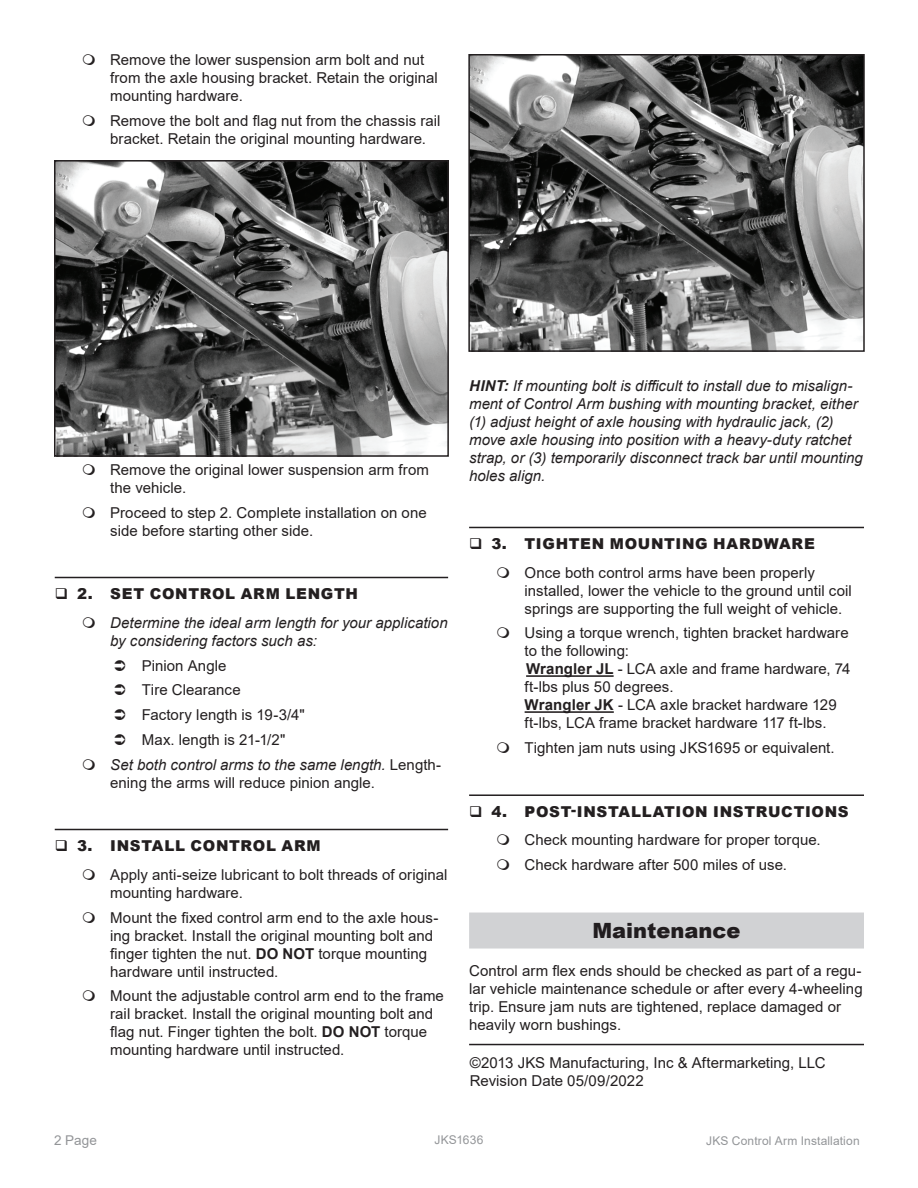
<style>
.page{position:relative;width:918px;height:1188px;background:#fff}
.page>*{position:absolute;margin:0;border:0;box-sizing:border-box;transform-origin:0 0}
.t1{font:900 21px "Arial";color:#211d1f}
.t2{font:15px/18px "Arial";letter-spacing:.005em;color:#231f20}
.t3{font:italic 15px/18px "Arial";color:#231f20}
.t4{font:900 15px "Arial";letter-spacing:.045em;color:#231f20}
.t5{font:13.5px "Arial";color:#939598}
.t6{font:12px "Arial";letter-spacing:.015em;color:#939598}
.s1{font-style:normal}
.s2{font-weight:700}
</style>
<div class="page">
<hr style="left:55px;top:577px;width:393px;height:1px;background:#231f20">
<hr style="left:55px;top:829px;width:393px;height:1px;background:#231f20">
<img style="left:57px;top:163px;width:389px;height:291px">
<div style="left:54px;top:160px;width:395px;height:297px;border:2px solid #231f20"></div>
<hr style="left:469px;top:527px;width:395px;height:1px;background:#231f20">
<hr style="left:526px;top:675px;width:88px;height:2px;background:#231f20">
<hr style="left:525px;top:711px;width:89px;height:2px;background:#231f20">
<hr style="left:469px;top:794px;width:395px;height:2px;background:#231f20">
<div style="left:469px;top:913px;width:395px;height:36px;background:#d1d2d4"></div>
<img style="left:471px;top:57px;width:391px;height:292px">
<div style="left:468px;top:54px;width:397px;height:298px;border:2px solid #231f20"></div>
<hr style="left:469px;top:1044px;width:395px;height:1px;background:#231f20">
<p class="t2" style="left:110px;top:51px;width:329px">Remove the lower suspension arm bolt and nut from the axle housing bracket. Retain the original mounting hardware.</p>
<p class="t2" style="left:110px;top:111px;width:332px">Remove the bolt and flag nut from the chassis rail bracket. Retain the original mounting hardware.</p>
<p class="t2" style="left:110px;top:460px;width:320px">Remove the original lower suspension arm from the vehicle.</p>
<p class="t2" style="left:110px;top:503px;width:318px">Proceed to step 2. Complete installation on one side before starting other side.</p>
<p class="t4" style="left:77px;top:583px;width:282px">2. SET CONTROL ARM LENGTH</p>
<p class="t3" style="left:110px;top:614px;width:339px">Determine the ideal arm length for your application by considering factors such as:</p>
<p class="t2" style="left:142px;top:656px;width:86px">Pinion Angle</p>
<p class="t2" style="left:142px;top:681px;width:100px">Tire Clearance</p>
<p class="t2" style="left:142px;top:706px;width:165px">Factory length is 19-3/4"</p>
<p class="t2" style="left:142px;top:730px;width:145px">Max. length is 21-1/2"</p>
<p class="t3" style="left:110px;top:755px;width:333px">Set both control arms to the same length. <span class="s1">Length-</span></p>
<p class="t2" style="left:110px;top:773px;width:266px">ening the arms will reduce pinion angle.</p>
<p class="t4" style="left:77px;top:835px;width:245px">3. INSTALL CONTROL ARM</p>
<p class="t2" style="left:110px;top:865px;width:339px">Apply anti-seize lubricant to bolt threads of original mounting hardware.</p>
<p class="t2" style="left:110px;top:908px;width:330px">Mount the fixed control arm end to the axle hous&shy;ing bracket. Install the original mounting bolt and finger tighten the nut. <span class="s2">DO NOT</span> torque mounting hardware until instructed.</p>
<p class="t2" style="left:110px;top:987px;width:335px">Mount the adjustable control arm end to the frame rail bracket. Install the original mounting bolt and flag nut. Finger tighten the bolt. <span class="s2">DO NOT</span> torque mounting hardware until instructed.</p>
<p class="t3" style="left:469px;top:377px;width:395px"><span class="s2">HINT:</span> If mounting bolt is difficult to install due to misalign&shy;ment of Control Arm bushing with mounting bracket, either (1) adjust height of axle housing with hydraulic jack, (2) move axle housing into position with a heavy-duty ratchet strap, or (3) temporarily disconnect track bar until mounting holes align.</p>
<p class="t4" style="left:492px;top:533px;width:325px">3. TIGHTEN MOUNTING HARDWARE</p>
<p class="t2" style="left:525px;top:563px;width:329px">Once both control arms have been properly installed, lower the vehicle to the ground until coil springs are supporting the full weight of vehicle.</p>
<p class="t2" style="left:525px;top:624px;width:327px">Using a torque wrench, tighten bracket hardware to the following:<br><span class="s2">Wrangler JL</span> - LCA axle and frame hardware, 74 ft-lbs plus 50 degrees.<br><span class="s2">Wrangler JK</span> - LCA axle bracket hardware 129 ft-lbs, LCA frame bracket hardware 117 ft-lbs.</p>
<p class="t2" style="left:525px;top:739px;width:312px">Tighten jam nuts using JKS1695 or equivalent.</p>
<p class="t4" style="left:492px;top:800px;width:359px">4. POST-INSTALLATION INSTRUCTIONS</p>
<p class="t2" style="left:525px;top:828px;width:298px;line-height:24.8px">Check mounting hardware for proper torque.<br>Check hardware after 500 miles of use.</p>
<h1 class="t1" style="left:592px;top:915px;width:150px">Maintenance</h1>
<p class="t2" style="left:469px;top:962px;width:395px">Control arm flex ends should be checked as part of a regu&shy;lar vehicle maintenance schedule or after every 4-wheeling trip. Ensure jam nuts are tightened, replace damaged or heavily worn bushings.</p>
<p class="t2" style="left:470px;top:1053px;width:357px">©2013 JKS Manufacturing, Inc &amp; Aftermarketing, LLC<br>Revision Date 05/09/2022</p>
<p class="t5" style="left:54px;top:1131px;width:44px">2 Page</p>
<p class="t6" style="left:435px;top:1131px;width:50px">JKS1636</p>
<p class="t6" style="left:706px;top:1132px;width:155px">JKS Control Arm Installation</p>
</div>
